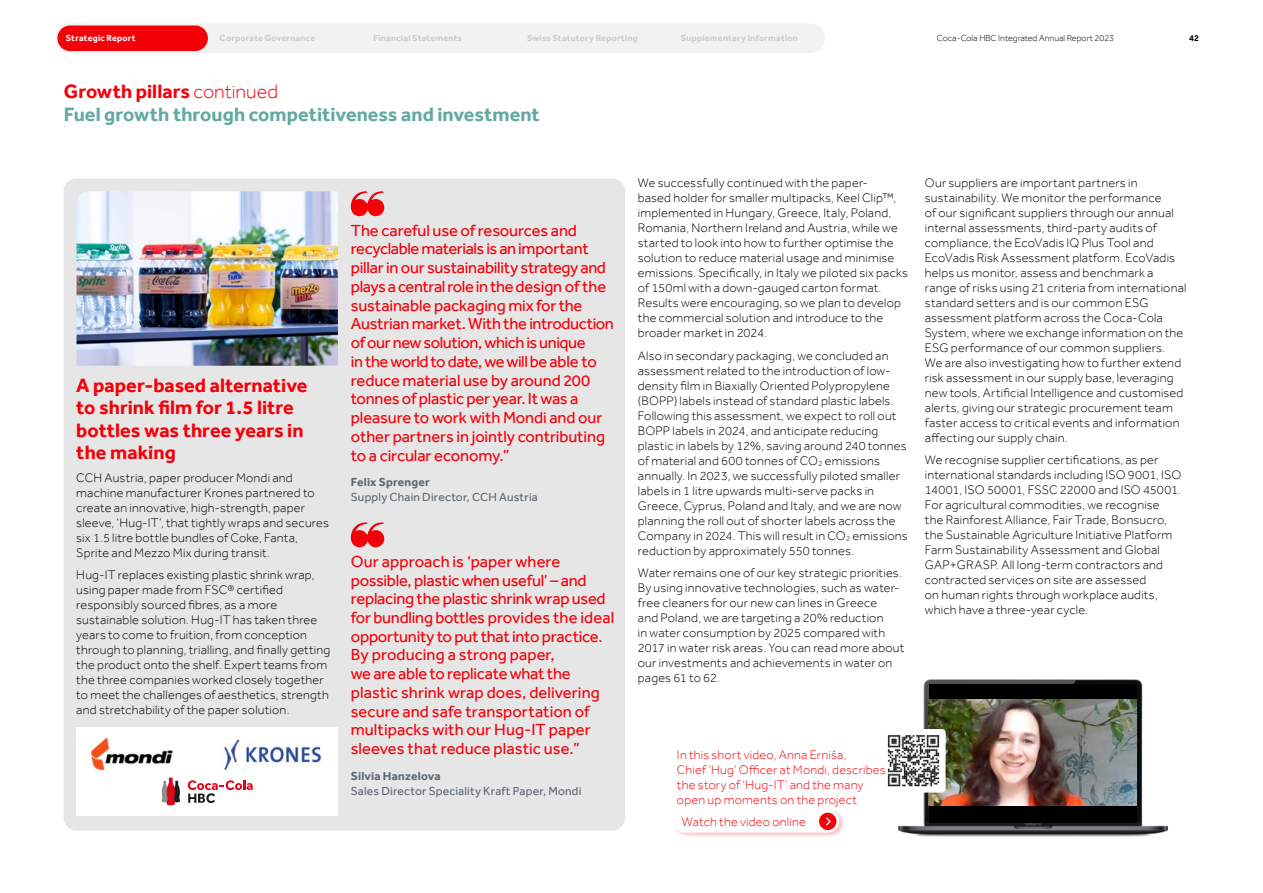
<style>
.page{position:relative;width:1263px;height:893px;background:#fff}
.page>*{position:absolute;margin:0;border:0;box-sizing:border-box;transform-origin:0 0}
.t1{font:700 19.8px/22.5px "Effra";color:#f40009}
.t2{font:700 19.8px/22.5px "Effra";color:#61a9a4}
.t3{font:16.5px/18.8px "Effra";letter-spacing:-.01em;color:#f40009}
.t4{font:300 12.75px/15px "Effra";letter-spacing:.015em;color:#000}
.t5{font:300 12.75px/15px "Effra";letter-spacing:.015em;color:#f40009}
.t6{font:12px "Effra";letter-spacing:.015em;color:#5d6770}
.t7{font:700 12px "Effra";letter-spacing:.015em;color:#5d6770}
.t8{font:700 9px "Effra";letter-spacing:.025em;color:#ccc}
.t9{font:300 9px "Effra";color:#000}
.t10{font:700 9px "Effra";letter-spacing:.025em;color:#fff}
.t11{font:700 9px "Effra";color:#000}
.s1{color:#f40009}
.s2{font-weight:300;color:#f40009}
</style>
<div class="page">
<div style="left:64px;top:179px;width:561px;height:651px;background:#e6e6e6;border-radius:13px"></div>
<div style="left:76px;top:727px;width:262px;height:89px;background:#fff"></div>
<img style="left:91px;top:737px;width:82px;height:33px">
<img style="left:77px;top:191px;width:261px;height:175px">
<img style="left:224px;top:737px;width:98px;height:34px">
<svg style="left:162px;top:778px;width:18px;height:27px"></svg>
<svg style="left:188px;top:780px;width:65px;height:23px"></svg>
<img style="left:898px;top:680px;width:270px;height:157px">
<div style="left:929px;top:684px;width:208px;height:139px;background:#000"></div>
<img style="left:929px;top:700px;width:208px;height:106px">
<div style="left:882px;top:729px;width:63px;height:64px;background:#fff;border-radius:4px"></div>
<img style="left:887px;top:735px;width:53px;height:52px">
<div style="left:672px;top:809px;width:173px;height:29px;background:#f40009;opacity:.25"></div>
<div style="left:673px;top:810px;width:166px;height:23px;background:#fff;border-radius:11px"></div>
<div style="left:819px;top:813px;width:17px;height:17px;background:#f40009;border-radius:50%"></div>
<svg style="left:826px;top:817px;width:5px;height:9px"></svg>
<svg style="left:351px;top:191px;width:33px;height:25px"></svg>
<svg style="left:351px;top:522px;width:33px;height:25px"></svg>
<div style="left:55px;top:23px;width:770px;height:30px;background:#f2f2f2;border-radius:15px"></div>
<div style="left:57px;top:26px;width:151px;height:25px;background:#f40009;border-radius:13px"></div>
<p class="t10" style="left:66px;top:33px;width:71px">Strategic Report</p>
<p class="t8" style="left:220px;top:33px;width:97px">Corporate Governance</p>
<p class="t8" style="left:373px;top:33px;width:90px">Financial Statements</p>
<p class="t8" style="left:527px;top:33px;width:112px">Swiss Statutory Reporting</p>
<p class="t8" style="left:681px;top:33px;width:119px">Supplementary Information</p>
<p class="t9" style="left:937px;top:33px;width:179px">Coca-Cola HBC Integrated Annual Report 2023</p>
<p class="t11" style="left:1189px;top:33px;width:11px">42</p>
<h1 class="t2" style="left:64px;top:80px;width:478px"><span class="s1">Growth pillars</span> <span class="s2">continued<br></span>Fuel growth through competitiveness and investment</h1>
<h1 class="t1" style="left:76px;top:374px;width:233px">A paper-based alternative to shrink film for 1.5 litre bottles was three years in the making</h1>
<p class="t4" style="left:76px;top:470px;width:254px">CCH Austria, paper producer Mondi and machine manufacturer Krones partnered to create an innovative, high-strength, paper sleeve, ‘Hug-IT’, that tightly wraps and secures six 1.5 litre bottle bundles of Coke, Fanta, Sprite and Mezzo Mix during transit.</p>
<p class="t4" style="left:76px;top:567px;width:256px">Hug-IT replaces existing plastic shrink wrap, using paper made from FSC® certified responsibly sourced fibres, as a more sustainable solution. Hug-IT has taken three years to come to fruition, from conception through to planning, trialling, and finally getting the product onto the shelf. Expert teams from the three companies worked closely together to meet the challenges of aesthetics, strength and stretchability of the paper solution.</p>
<p class="t3" style="left:351px;top:221px;width:265px">The careful use of resources and recyclable materials is an important pillar in our sustainability strategy and plays a central role in the design of the sustainable packaging mix for the Austrian market. With the introduction of our new solution, which is unique<br>in the world to date, we will be able to reduce material use by around 200 tonnes of plastic per year. It was a pleasure to work with Mondi and our other partners in jointly contributing to a circular economy.”</p>
<p class="t7" style="left:351px;top:475px;width:81px">Felix Sprenger</p>
<p class="t6" style="left:351px;top:490px;width:189px">Supply Chain Director, CCH Austria</p>
<p class="t3" style="left:351px;top:552px;width:265px">Our approach is ‘paper where possible, plastic when useful’ – and replacing the plastic shrink wrap used for bundling bottles provides the ideal opportunity to put that into practice.<br>By producing a strong paper,<br>we are able to replicate what the plastic shrink wrap does, delivering secure and safe transportation of multipacks with our Hug-IT paper sleeves that reduce plastic use.”</p>
<p class="t7" style="left:351px;top:769px;width:91px">Silvia Hanzelova</p>
<p class="t6" style="left:351px;top:784px;width:232px">Sales Director Speciality Kraft Paper, Mondi</p>
<p class="t4" style="left:638px;top:175px;width:272px">We successfully continued with the paper-<br>based holder for smaller multipacks, Keel Clip™, implemented in Hungary, Greece, Italy, Poland, Romania, Northern Ireland and Austria, while we started to look into how to further optimise the solution to reduce material usage and minimise emissions. Specifically, in Italy we piloted six packs of 150ml with a down-gauged carton format.<br>Results were encouraging, so we plan to develop the commercial solution and introduce to the broader market in 2024.</p>
<p class="t4" style="left:638px;top:348px;width:271px">Also in secondary packaging, we concluded an assessment related to the introduction of low&shy;density film in Biaxially Oriented Polypropylene (BOPP) labels instead of standard plastic labels.<br>Following this assessment, we expect to roll out BOPP labels in 2024, and anticipate reducing plastic in labels by 12%, saving around 240 tonnes of material and 600 tonnes of CO<sub>2</sub> emissions annually. In 2023, we successfully piloted smaller labels in 1 litre upwards multi-serve packs in Greece, Cyprus, Poland and Italy, and we are now planning the roll out of shorter labels across the Company in 2024. This will result in CO<sub>2</sub> emissions reduction by approximately 550 tonnes.</p>
<p class="t4" style="left:638px;top:565px;width:268px">Water remains one of our key strategic priorities.<br>By using innovative technologies, such as water&shy;free cleaners for our new can lines in Greece<br>and Poland, we are targeting a 20% reduction<br>in water consumption by 2025 compared with 2017 in water risk areas. You can read more about our investments and achievements in water on pages 61 to 62.</p>
<p class="t4" style="left:925px;top:175px;width:263px">Our suppliers are important partners in sustainability. We monitor the performance<br>of our significant suppliers through our annual internal assessments, third-party audits of compliance, the EcoVadis IQ Plus Tool and EcoVadis Risk Assessment platform. EcoVadis helps us monitor, assess and benchmark a range of risks using 21 criteria from international standard setters and is our common ESG assessment platform across the Coca-Cola System, where we exchange information on the ESG performance of our common suppliers.<br>We are also investigating how to further extend risk assessment in our supply base, leveraging new tools, Artificial Intelligence and customised alerts, giving our strategic procurement team faster access to critical events and information affecting our supply chain.</p>
<p class="t4" style="left:925px;top:453px;width:258px">We recognise supplier certifications, as per international standards including ISO 9001, ISO 14001, ISO 50001, FSSC 22000 and ISO 45001.<br>For agricultural commodities, we recognise the Rainforest Alliance, Fair Trade, Bonsucro, the Sustainable Agriculture Initiative Platform Farm Sustainability Assessment and Global GAP+GRASP. All long-term contractors and contracted services on site are assessed<br>on human rights through workplace audits, which have a three-year cycle.</p>
<p class="t5" style="left:677px;top:747px;width:210px">In this short video, Anna Erniša,<br>Chief ‘Hug’ Officer at Mondi, describes the story of ‘Hug-IT’ and the many open up moments on the project</p>
<p class="t5" style="left:682px;top:814px;width:126px">Watch the video online</p>
</div>
